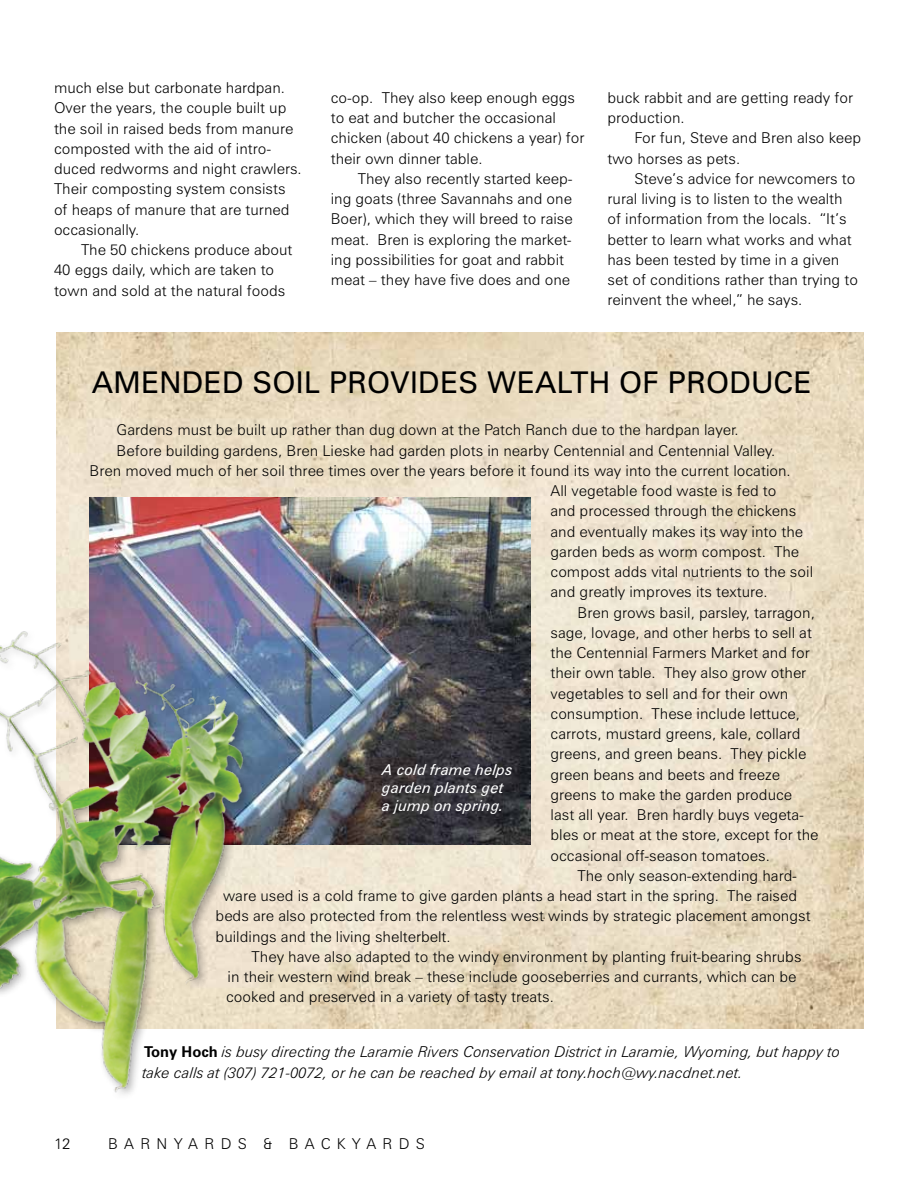
<style>
.page{position:relative;width:918px;height:1188px;background:#fff}
.page>*{position:absolute;margin:0;border:0;box-sizing:border-box;transform-origin:0 0}
.t1{font:30px "Zurich BT";letter-spacing:.01em;color:#000}
.t2{font:300 15px/20.2px "Zurich BT";color:#000}
.t3{font:italic 300 15px/21px "Zurich BT";color:#000}
.t4{font:italic 15px/18px "Zurich BT";color:#fff}
.t5{font:300 15px "Zurich BT";letter-spacing:.42em;color:#000}
.s1{font-weight:700;font-style:normal}
</style>
<div class="page">
<img style="left:56px;top:332px;width:808px;height:697px">
<img style="left:90px;top:498px;width:440px;height:347px">
<img style="left:0;top:594px;width:294px;height:501px">
<p class="t2" style="left:54px;top:77px;width:249px">much else but carbonate hardpan.<br>Over the years, the couple built up the soil in raised beds from manure composted with the aid of intro&shy;duced redworms and night crawlers.<br>Their composting system consists of heaps of manure that are turned occasionally.</p>
<p class="t2" style="left:54px;top:239px;width:240px;text-indent:27px">The 50 chickens produce about<br>40 eggs daily, which are taken to town and sold at the natural foods</p>
<p class="t2" style="left:331px;top:87px;width:255px">co-op. They also keep enough eggs to eat and butcher the occasional chicken (about 40 chickens a year) for their own dinner table.</p>
<p class="t2" style="left:331px;top:168px;width:244px;text-indent:27px">They also recently started keep&shy;ing goats (three Savannahs and one Boer), which they will breed to raise meat. Bren is exploring the market&shy;ing possibilities for goat and rabbit meat – they have five does and one</p>
<p class="t2" style="left:608px;top:87px;width:247px">buck rabbit and are getting ready for production.</p>
<p class="t2" style="left:608px;top:128px;width:255px;text-indent:27px">For fun, Steve and Bren also keep two horses as pets.</p>
<p class="t2" style="left:608px;top:168px;width:252px;text-indent:27px">Steve’s advice for newcomers to rural living is to listen to the wealth of information from the locals. “It’s better to learn what works and what has been tested by time in a given set of conditions rather than trying to reinvent the wheel,” he says.</p>
<h1 class="t1" style="left:92px;top:364px;width:420px">AMENDED SOIL PROVIDES WEA</h1>
<h1 class="t1" style="left:557px;top:364px;width:235px">LTH OF PRODUCE</h1>
<p class="t2" style="left:117px;top:420px;width:624px">Gardens must be built up rather than dug down at the Patch Ranch due to the hardpan layer.</p>
<p class="t2" style="left:117px;top:440px;width:660px">Before building gardens, Bren Lieske had garden plots in nearby Centennial and Centennial Valley.</p>
<p class="t2" style="left:90px;top:460px;width:703px">Bren moved much of her soil three times over the years before it found its way into the current location.</p>
<p class="t2" style="left:551px;top:481px;width:227px">All vegetable food waste is fed to</p>
<p class="t2" style="left:551px;top:501px;width:247px">and processed through the chickens</p>
<p class="t2" style="left:551px;top:521px;width:254px">and eventually makes its way into the</p>
<p class="t2" style="left:551px;top:541px;width:250px">garden beds as worm compost. The</p>
<p class="t2" style="left:551px;top:562px;width:264px">compost adds vital nutrients to the soil</p>
<p class="t2" style="left:551px;top:582px;width:219px">and greatly improves its texture.</p>
<p class="t2" style="left:578px;top:602px;width:239px">Bren grows basil, parsley, tarragon,</p>
<p class="t2" style="left:551px;top:622px;width:263px">sage, lovage, and other herbs to sell at</p>
<p class="t2" style="left:551px;top:643px;width:261px">the Centennial Farmers Market and for</p>
<p class="t2" style="left:551px;top:663px;width:257px">their own table. They also grow other</p>
<p class="t2" style="left:551px;top:683px;width:239px">vegetables to sell and for their own</p>
<p class="t2" style="left:551px;top:703px;width:251px">consumption. These include lettuce,</p>
<p class="t2" style="left:551px;top:724px;width:252px">carrots, mustard greens, kale, collard</p>
<p class="t2" style="left:551px;top:744px;width:257px">greens, and green beans. They pickle</p>
<p class="t2" style="left:551px;top:764px;width:231px">green beans and beets and freeze</p>
<p class="t2" style="left:551px;top:784px;width:243px">greens to make the garden produce</p>
<p class="t2" style="left:551px;top:805px;width:254px">last all year. Bren hardly buys vegeta-</p>
<p class="t2" style="left:551px;top:825px;width:270px">bles or meat at the store, except for the</p>
<p class="t2" style="left:551px;top:845px;width:221px">occasional off-season tomatoes.</p>
<p class="t2" style="left:578px;top:865px;width:221px">The only season-extending hard-</p>
<p class="t2" style="left:223px;top:886px;width:576px">ware used is a cold frame to give garden plants a head start in the spring. The raised</p>
<p class="t2" style="left:216px;top:906px;width:597px">beds are also protected from the relentless west winds by strategic placement amongst</p>
<p class="t2" style="left:216px;top:926px;width:237px">buildings and the living shelterbelt.</p>
<p class="t2" style="left:252px;top:946px;width:551px">They have also adapted to the windy environment by planting fruit-bearing shrubs</p>
<p class="t2" style="left:228px;top:967px;width:570px">in their western wind break – these include gooseberries and currants, which can be</p>
<p class="t2" style="left:226px;top:987px;width:329px">cooked and preserved in a variety of tasty treats.</p>
<p class="t4" style="left:382px;top:760px;width:132px">A cold frame helps garden plants get a jump on spring.</p>
<p class="t3" style="left:142px;top:1042px;width:699px"><span class="s1">Tony Hoch</span> is busy directing the Laramie Rivers Conservation District in Laramie, Wyoming, but happy to take calls at (307) 721-0072, or he can be reached by email at tony.hoch@wy.nacdnet.net.</p>
<p class="t2" style="left:54px;top:1134px;width:18px">12</p>
<p class="t2" style="left:108px;top:1134px;width:46px">BARN</p>
<p class="t5" style="left:174px;top:1135px;width:251px">YAR DS &amp; BACKYAR DS</p>
</div>
